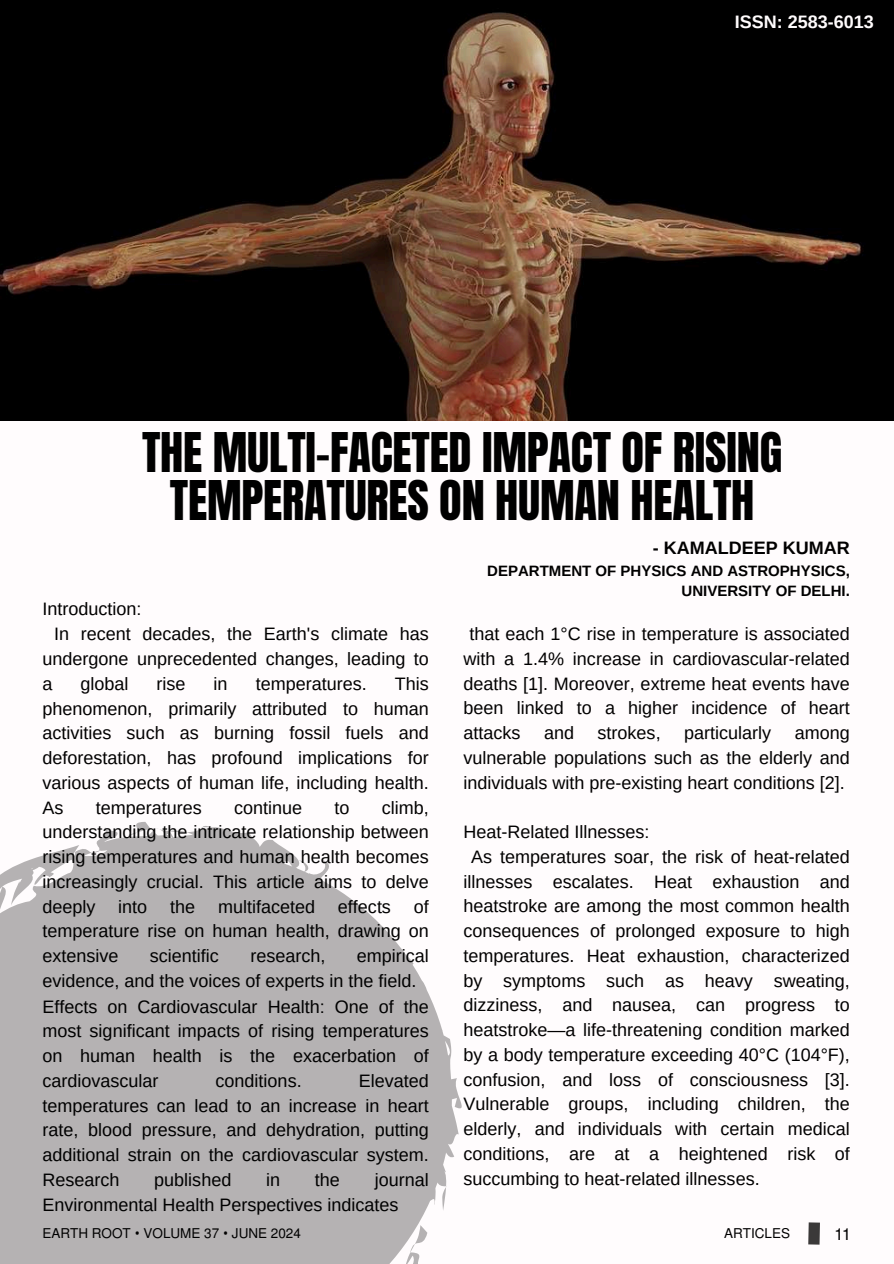
<style>
.page{position:relative;width:894px;height:1264px;background:#fff}
.page>*{position:absolute;margin:0;border:0;box-sizing:border-box;transform-origin:0 0}
.t1{font:46.5px/48.3px "Anton";letter-spacing:-.005em;color:#000;text-align:center}
.t2{font:18px/24.8px "Arimo";color:#000;text-align:justify}
.t3{font:700 18px "Arimo";color:#000}
.t4{font:700 18px "Arimo";color:#fffcfd}
.t5{font:16.5px "Mukti";color:#000}
.t6{font:700 15px/20.2px "Arimo";color:#000;text-align:right}
.t7{font:13.5px "Mukti";color:#000}
.s1{font-family:"Noto Sans"}
</style>
<div class="page">
<svg style="left:808px;top:1222px;width:12px;height:23px"></svg>
<img style="left:0;top:0;width:893px;height:421px">
<svg style="left:136px;top:821px;width:13px;height:6px"></svg>
<svg style="left:0;top:827px;width:462px;height:436px;background:#bfbcbd"></svg>
<p class="t4" style="left:734px;top:12px;width:140px">ISSN: 2583-6013</p>
<h1 class="t1" style="left:142px;top:428px;width:641px">THE MULTI-FACETED IMPACT OF RISING<br>TEMPERATURES ON HUMAN HEALTH</h1>
<p class="t2" style="left:42px;top:597px;width:100px">Introduction:</p>
<p class="t2" style="left:54px;top:621px;width:376px">In recent decades, the Earth's climate has</p>
<p class="t2" style="left:42px;top:646px;width:388px">undergone unprecedented changes, leading to</p>
<p class="t2" style="left:42px;top:671px;width:12px">a</p>
<p class="t2" style="left:80px;top:671px;width:50px">global</p>
<p class="t2" style="left:156px;top:671px;width:30px">rise</p>
<p class="t2" style="left:213px;top:671px;width:16px">in</p>
<p class="t2" style="left:255px;top:671px;width:112px">temperatures.</p>
<p class="t2" style="left:42px;top:671px;width:388px;text-indent:352px">This phenomenon, primarily attributed to human activities such as burning fossil fuels and deforestation, has profound implications for various aspects of human life, including health.<br>As</p>
<p class="t2" style="left:42px;top:795px;width:388px;text-indent:339px">climb, understanding the intricate relationship between rising temperatures and human health becomes increasingly crucial. This article aims to delve deeply</p>
<p class="t2" style="left:96px;top:795px;width:108px">temperatures</p>
<p class="t2" style="left:234px;top:795px;width:70px">continue</p>
<p class="t2" style="left:334px;top:795px;width:16px">to</p>
<p class="t2" style="left:118px;top:894px;width:30px">into</p>
<p class="t2" style="left:170px;top:894px;width:27px">the</p>
<p class="t2" style="left:218px;top:894px;width:98px">multifaceted</p>
<p class="t2" style="left:338px;top:894px;width:54px">effects</p>
<p class="t2" style="left:42px;top:894px;width:388px;text-indent:371px">of temperature rise on human health, drawing on extensive</p>
<p class="t2" style="left:42px;top:943px;width:388px;text-indent:314px">empirical evidence, and the voices of experts in the field.</p>
<p class="t2" style="left:150px;top:943px;width:70px">scientific</p>
<p class="t2" style="left:250px;top:943px;width:77px">research,</p>
<p class="t2" style="left:42px;top:993px;width:388px">Effects on Cardiovascular Health: One of the most significant impacts of rising temperatures on human health is the exacerbation of cardiovascular</p>
<p class="t2" style="left:42px;top:1068px;width:388px;text-indent:316px">Elevated temperatures can lead to an increase in heart rate, blood pressure, and dehydration, putting additional strain on the cardiovascular system.<br>Research</p>
<p class="t2" style="left:215px;top:1068px;width:88px">conditions.</p>
<p class="t2" style="left:42px;top:1167px;width:388px;text-indent:332px">journal<br>Environmental Health Perspectives indicates</p>
<p class="t2" style="left:154px;top:1167px;width:79px">published</p>
<p class="t2" style="left:266px;top:1167px;width:16px">in</p>
<p class="t2" style="left:315px;top:1167px;width:27px">the</p>
<p class="t3" style="left:652px;top:537px;width:198px">- KAMALDEEP KUMAR</p>
<p class="t6" style="left:487px;top:560px;width:364px">DEPARTMENT OF PHYSICS AND ASTROPHYSICS,<br>UNIVERSITY OF DELHI.</p>
<p class="t2" style="left:463px;top:621px;width:388px;text-indent:6px">that each 1°C rise in temperature is associated with a 1.4% increase in cardiovascular-related deaths [1]. Moreover, extreme heat events have been linked to a higher incidence of heart attacks</p>
<p class="t2" style="left:544px;top:720px;width:32px">and</p>
<p class="t2" style="left:597px;top:720px;width:64px">strokes,</p>
<p class="t2" style="left:684px;top:720px;width:88px">particularly</p>
<p class="t2" style="left:463px;top:720px;width:388px;text-indent:331px">among vulnerable populations such as the elderly and individuals with pre-existing heart conditions [2].</p>
<p class="t2" style="left:463px;top:819px;width:187px">Heat-Related Illnesses:</p>
<p class="t2" style="left:471px;top:844px;width:380px">As temperatures soar, the risk of heat-related</p>
<p class="t2" style="left:463px;top:869px;width:388px">illnesses escalates. Heat exhaustion and</p>
<p class="t2" style="left:463px;top:893px;width:388px">heatstroke are among the most common health</p>
<p class="t2" style="left:463px;top:918px;width:388px">consequences of prolonged exposure to high</p>
<p class="t2" style="left:463px;top:943px;width:388px">temperatures. Heat exhaustion, characterized</p>
<p class="t2" style="left:463px;top:968px;width:388px">by symptoms such as heavy sweating,</p>
<p class="t2" style="left:463px;top:992px;width:388px">dizziness, and nausea, can progress to</p>
<p class="t2" style="left:463px;top:1017px;width:388px">heatstroke—a life-threatening condition marked</p>
<p class="t2" style="left:463px;top:1042px;width:388px">by a body temperature exceeding 40°C (104°F),</p>
<p class="t2" style="left:463px;top:1067px;width:388px">confusion, and loss of consciousness [3].</p>
<p class="t2" style="left:463px;top:1091px;width:388px">Vulnerable groups, including children, the</p>
<p class="t2" style="left:463px;top:1116px;width:388px">elderly, and individuals with certain medical</p>
<p class="t2" style="left:463px;top:1141px;width:388px">conditions, are at a heightened risk of</p>
<p class="t2" style="left:463px;top:1166px;width:297px">succumbing to heat-related illnesses.</p>
<p class="t7" style="left:42px;top:1223px;width:260px">EARTH ROOT <span class="s1">•</span> VOLUME 37 <span class="s1">•</span> JUNE 2024</p>
<p class="t7" style="left:724px;top:1223px;width:67px">ARTICLES</p>
<p class="t5" style="left:834px;top:1222px;width:17px">11</p>
</div>
